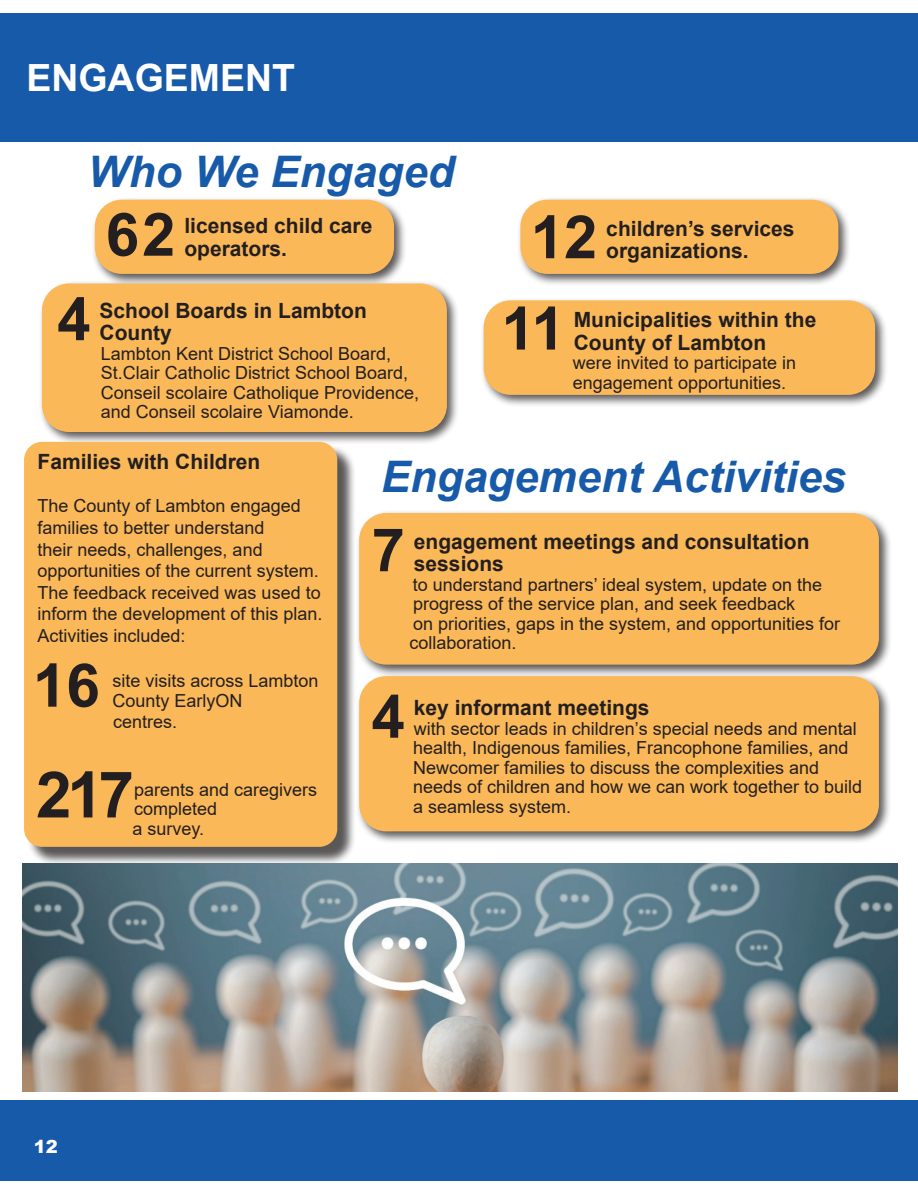
<style>
.page{position:relative;width:918px;height:1188px;background:#fff}
.page>*{position:absolute;margin:0;border:0;box-sizing:border-box;transform-origin:0 0}
.t1{font:700 64.2px "Arial";color:#231f20}
.t2{font:700 60.3px "Arial";color:#231f20}
.t3{font:700 59.85px "Arial";color:#231f20}
.t4{font:italic 700 43.5px "Arial";color:#175aa9}
.t5{font:700 37.5px "Arial";color:#fff}
.t6{font:700 21px/22.5px "Arial";color:#231f20}
.t7{font:18px/19.5px "Arial";color:#231f20}
.t8{font:900 18px "Arial";color:#fff}
</style>
<div class="page">
<div style="left:91px;top:196px;width:316px;height:91px;background:#231f20;opacity:.75"></div>
<div style="left:38px;top:280px;width:422px;height:165px;background:#231f20;opacity:.75"></div>
<div style="left:356px;top:509px;width:536px;height:169px;background:#231f20;opacity:.75"></div>
<div style="left:356px;top:673px;width:536px;height:171px;background:#231f20;opacity:.75"></div>
<div style="left:26px;top:444px;width:330px;height:422px;background:#231f20;opacity:.75"></div>
<div style="left:0;top:14px;width:917px;height:128px;background:#175aa9"></div>
<div style="left:95px;top:200px;width:299px;height:74px;background:#fbb858;border-radius:27px"></div>
<div style="left:517px;top:196px;width:334px;height:91px;background:#231f20;opacity:.75"></div>
<div style="left:520px;top:200px;width:318px;height:74px;background:#fbb858;border-radius:27px"></div>
<div style="left:42px;top:284px;width:405px;height:148px;background:#fbb858;border-radius:27px"></div>
<div style="left:480px;top:297px;width:408px;height:111px;background:#231f20;opacity:.75"></div>
<div style="left:484px;top:300px;width:391px;height:95px;background:#fbb858;border-radius:27px"></div>
<div style="left:24px;top:442px;width:313px;height:405px;background:#fbb858;border-radius:18px"></div>
<div style="left:359px;top:513px;width:520px;height:152px;background:#fbb858;border-radius:27px"></div>
<div style="left:359px;top:676px;width:520px;height:155px;background:#fbb858;border-radius:27px"></div>
<img style="left:22px;top:864px;width:875px;height:228px">
<div style="left:1px;top:1100px;width:917px;height:81px;background:#175aa9"></div>
<h1 class="t5" style="left:26px;top:52px;width:270px">ENGAGEMENT</h1>
<h2 class="t4" style="left:88px;top:143px;width:368px">Who We Engaged</h2>
<p class="t3" style="left:106px;top:192px;width:71px">62</p>
<p class="t6" style="left:184px;top:215px;width:189px">licensed child care operators.</p>
<p class="t3" style="left:531px;top:195px;width:68px">12</p>
<p class="t6" style="left:606px;top:217px;width:190px">children’s services organizations.</p>
<p class="t3" style="left:57px;top:277px;width:35px">4</p>
<p class="t6" style="left:100px;top:299px;width:269px">School Boards in Lambton</p>
<p class="t7" style="left:101px;top:344px;width:320px">Lambton Kent District School Board, St.Clair Catholic District School Board, Conseil scolaire Catholique Providence, and Conseil scolaire Viamonde.</p>
<p class="t6" style="left:100px;top:322px;width:74px">County</p>
<p class="t3" style="left:501px;top:286px;width:65px">11</p>
<p class="t6" style="left:574px;top:309px;width:244px">Municipalities within the<br>County of Lambton</p>
<p class="t7" style="left:573px;top:353px;width:225px">were invited to participate in engagement opportunities.</p>
<p class="t6" style="left:38px;top:451px;width:224px">Families with Children</p>
<p class="t7" style="left:38px;top:495px;width:286px;line-height:21.6px">The County of Lambton engaged families to better understand<br>their needs, challenges, and opportunities of the current system.<br>The feedback received was used to inform the development of this plan.</p>
<p class="t2" style="left:33px;top:643px;width:69px">16</p>
<p class="t7" style="left:38px;top:626px;width:150px">Activities included:</p>
<p class="t7" style="left:112px;top:671px;width:208px">site visits across Lambton<br>County EarlyON</p>
<p class="t7" style="left:113px;top:712px;width:66px">centres.</p>
<p class="t1" style="left:36px;top:750px;width:100px">217</p>
<p class="t7" style="left:133px;top:780px;width:186px">parents and caregivers completed<br>a survey.</p>
<h2 class="t4" style="left:381px;top:448px;width:466px">Engagement Activities</h2>
<p class="t3" style="left:372px;top:508px;width:35px">7</p>
<p class="t6" style="left:414px;top:530px;width:397px">engagement meetings and consultation sessions</p>
<p class="t7" style="left:409px;top:575px;width:432px">to understand partners’ ideal system, update on the progress of the service plan, and seek feedback<br>on priorities, gaps in the system, and opportunities for collaboration.</p>
<p class="t3" style="left:372px;top:675px;width:35px">4</p>
<p class="t6" style="left:414px;top:697px;width:237px">key informant meetings</p>
<p class="t7" style="left:413px;top:719px;width:451px">with sector leads in children’s special needs and mental health, Indigenous families, Francophone families, and Newcomer families to discuss the complexities and needs of children and how we can work together to build a seamless system.</p>
<p class="t8" style="left:34px;top:1134px;width:26px">12</p>
</div>
